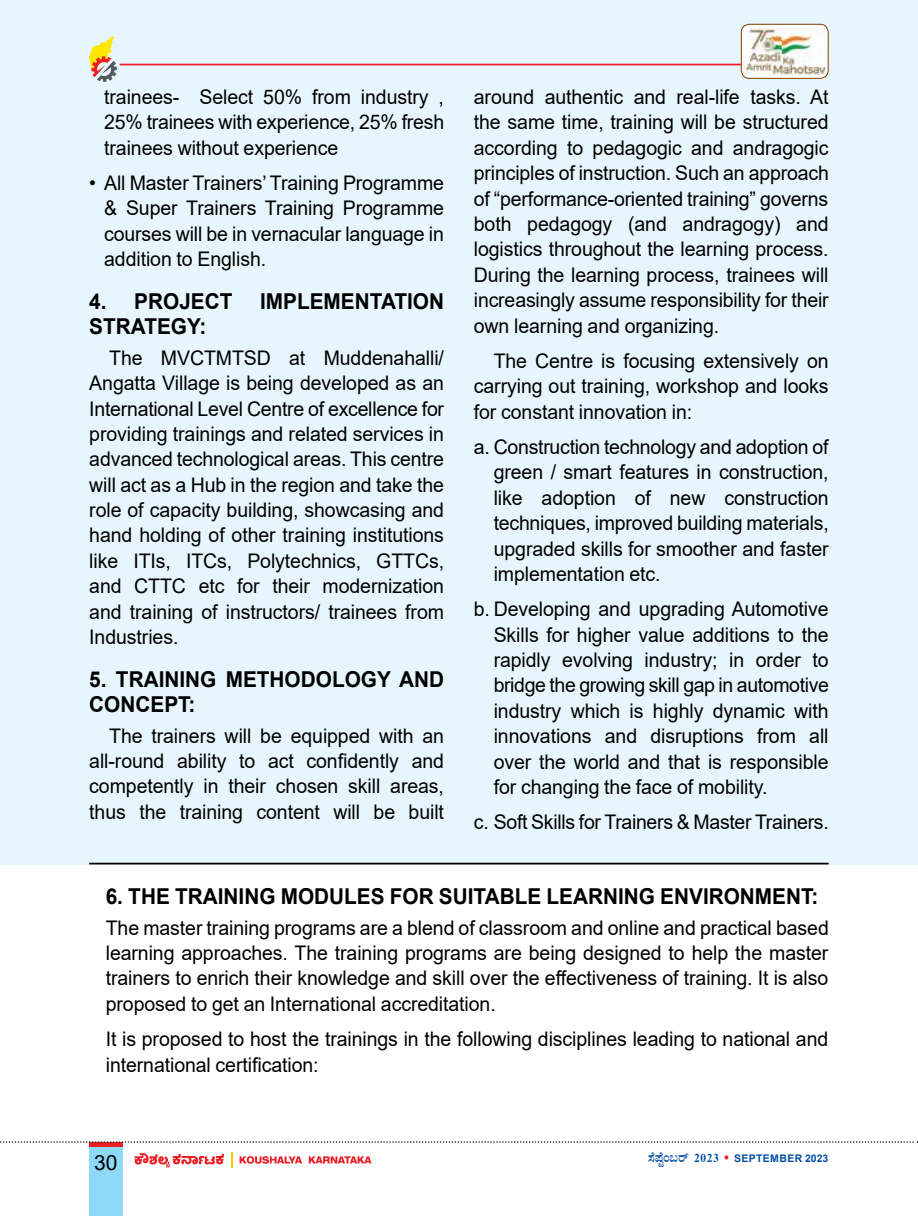
<style>
.page{position:relative;width:918px;height:1216px;background:#fff}
.page>*{position:absolute;margin:0;border:0;box-sizing:border-box;transform-origin:0 0}
.t1{font:700 21.88px/25.4px "Arial";color:#000;scale:.95 1}
.t2{font:21px "Arial";color:#000}
.t3{font:20.12px/25.4px "Arial";letter-spacing:-.005em;color:#000;text-align:justify}
.t4{font:700 14px "Nudi 01 e";color:#034ea2;scale:.95 1}
.s1{color:#ed1d24}
.s2{font-family:"Arial";font-size:10.5px}
</style>
<div class="page">
<div style="left:89px;top:1141px;width:33px;height:74px;background:#8ed8f8"></div>
<svg style="left:89px;top:1142px;width:33px;height:4px"></svg>
<svg style="left:0;top:1141px;width:918px;height:1px"></svg>
<svg style="left:135px;top:1153px;width:89px;height:14px"></svg>
<svg style="left:231px;top:1152px;width:2px;height:15px"></svg>
<svg style="left:239px;top:1156px;width:63px;height:7px"></svg>
<svg style="left:309px;top:1156px;width:62px;height:7px"></svg>
<div style="left:0;top:0;width:918px;height:864px;background:#e7f6fd"></div>
<hr style="left:89px;top:862px;width:739px;height:2px;background:#000">
<div style="left:741px;top:24px;width:87px;height:54px;background:#fff;border-radius:8px"></div>
<img style="left:741px;top:27px;width:87px;height:49px">
<div style="left:741px;top:24px;width:87px;height:55px;border:1px solid #7c3f00;border-radius:8px"></div>
<hr style="left:120px;top:64px;width:621px;height:1px;background:#ed1d24">
<svg style="left:89px;top:36px;width:28px;height:46px"></svg>
<p class="t3" style="left:104px;top:84px;width:341px">trainees- Select 50% from industry , 25% trainees with experience, 25% fresh trainees without experience</p>
<p class="t3" style="left:104px;top:170px;width:341px;text-indent:-15px">• All Master Trainers’ Training Programme &amp; Super Trainers Training Programme courses will be in vernacular language in addition to English.</p>
<p class="t1" style="left:89px;top:289px;width:152px">4. PROJECT</p>
<p class="t1" style="left:260px;top:289px;width:195px">IMPLEMENTATION</p>
<p class="t1" style="left:89px;top:314px;width:125px">STRATEGY:</p>
<p class="t3" style="left:89px;top:345px;width:356px;text-indent:20px">The MVCTMTSD at Muddenahalli/ Angatta Village is being developed as an International Level Centre of excellence for providing trainings and related services in advanced technological areas. This centre will act as a Hub in the region and take the role of capacity building, showcasing and hand holding of other training institutions like ITIs, ITCs, Polytechnics, GTTCs, and CTTC etc for their modernization and training of instructors/ trainees from Industries.</p>
<p class="t1" style="left:89px;top:666px;width:375px">5. TRAINING METHODOLOGY AND<br>CONCEPT:</p>
<p class="t3" style="left:89px;top:722px;width:356px;text-indent:20px">The trainers will be equipped with an all-round ability to act confidently and competently in their chosen skill areas, thus the training content will be built</p>
<p class="t3" style="left:474px;top:84px;width:356px">around authentic and real-life tasks. At the same time, training will be structured according to pedagogic and andragogic principles of instruction. Such an approach of “performance-oriented training” governs both pedagogy (and andragogy) and logistics throughout the learning process.<br>During the learning process, trainees will increasingly assume responsibility for their own learning and organizing.</p>
<p class="t3" style="left:474px;top:348px;width:356px;text-indent:20px">The Centre is focusing extensively on carrying out training, workshop and looks for constant innovation in:</p>
<p class="t3" style="left:494px;top:434px;width:337px;text-indent:-20px">a. Construction technology and adoption of green / smart features in construction, like adoption of new construction techniques, improved building materials, upgraded skills for smoother and faster implementation etc.</p>
<p class="t3" style="left:494px;top:596px;width:337px;text-indent:-20px">b. Developing and upgrading Automotive Skills for higher value additions to the rapidly evolving industry; in order to bridge the growing skill gap in automotive industry which is highly dynamic with innovations and disruptions from all over the world and that is responsible for changing the face of mobility.</p>
<p class="t3" style="left:474px;top:809px;width:356px">c. Soft Skills for Trainers &amp; Master Trainers.</p>
<p class="t1" style="left:106px;top:884px;width:752px">6. THE TRAINING MODULES FOR SUITABLE LEARNING ENVIRONMENT:</p>
<p class="t3" style="left:106px;top:914px;width:724px">The master training programs are a blend of classroom and online and practical based learning approaches. The training programs are being designed to help the master trainers to enrich their knowledge and skill over the effectiveness of training. It is also proposed to get an International accreditation.</p>
<p class="t3" style="left:106px;top:1026px;width:724px">It is proposed to host the trainings in the following disciplines leading to national and international certification:</p>
<p class="t2" style="left:94px;top:1148px;width:25px">30</p>
<p class="t4" style="left:648px;top:1148px;width:191px">¸É¥ÉÖA§gï 2023 <span class="s1">●</span> <span class="s2">SEPTEMBER 2023</span></p>
</div>
